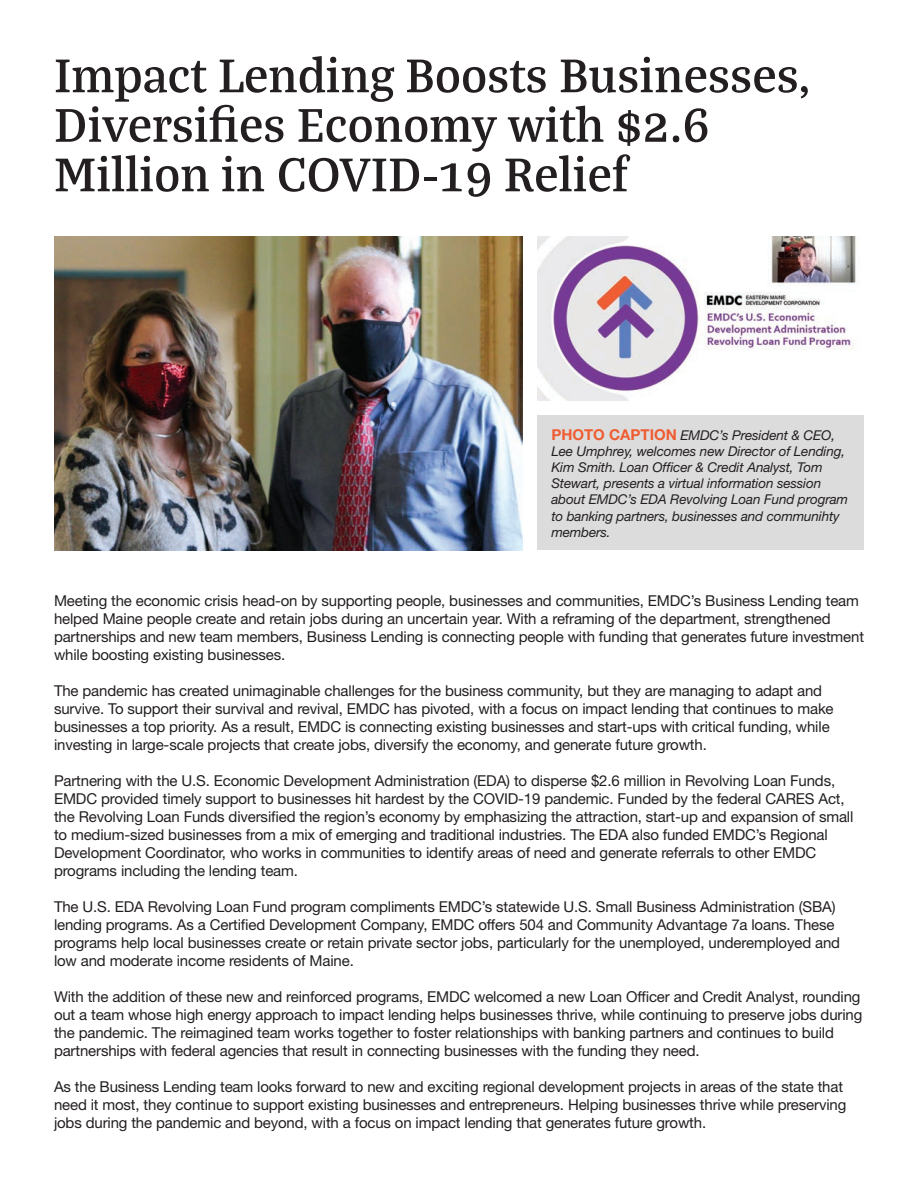
<style>
.page{position:relative;width:918px;height:1188px;background:#fff}
.page>*{position:absolute;margin:0;border:0;box-sizing:border-box;transform-origin:0 0}
.t1{font:600 51px/49.5px "Bagatela";color:#231f20}
.t2{font:15px/18px "Helvetica Neue LT Std";letter-spacing:-.01em;color:#231f20}
.t3{font:italic 13.5px/16.2px "Helvetica Neue LT Std";letter-spacing:-.01em;color:#231f20}
.s1{font-weight:700;font-style:normal;font-size:15px;color:#ef5d32}
</style>
<div class="page">
<img style="left:54px;top:236px;width:469px;height:314px">
<img style="left:538px;top:236px;width:318px;height:164px">
<div style="left:538px;top:415px;width:326px;height:135px;background:#dcdcdc"></div>
<p class="t1" style="left:54px;top:48px;width:758px">Impact Lending Boosts Businesses,<br>Diversifies Economy with $2.6<br>Million in COVID-19 Relief</p>
<p class="t3" style="left:551px;top:426px;width:298px"><span class="s1">PHOTO CAPTION</span> EMDC’s President &amp; CEO, Lee Umphrey, welcomes new Director of Lending, Kim Smith. Loan Officer &amp; Credit Analyst, Tom Stewart, presents a virtual information session about EMDC’s EDA Revolving Loan Fund program to banking partners, businesses and communihty members.</p>
<p class="t2" style="left:54px;top:591px;width:812px">Meeting the economic crisis head-on by supporting people, businesses and communities, EMDC’s Business Lending team helped Maine people create and retain jobs during an uncertain year. With a reframing of the department, strengthened partnerships and new team members, Business Lending is connecting people with funding that generates future investment while boosting existing businesses.</p>
<p class="t2" style="left:54px;top:681px;width:781px">The pandemic has created unimaginable challenges for the business community, but they are managing to adapt and survive. To support their survival and revival, EMDC has pivoted, with a focus on impact lending that continues to make businesses a top priority. As a result, EMDC is connecting existing businesses and start-ups with critical funding, while investing in large-scale projects that create jobs, diversify the economy, and generate future growth.</p>
<p class="t2" style="left:54px;top:771px;width:801px">Partnering with the U.S. Economic Development Administration (EDA) to disperse $2.6 million in Revolving Loan Funds, EMDC provided timely support to businesses hit hardest by the COVID-19 pandemic. Funded by the federal CARES Act, the Revolving Loan Funds diversified the region’s economy by emphasizing the attraction, start-up and expansion of small to medium-sized businesses from a mix of emerging and traditional industries. The EDA also funded EMDC’s Regional Development Coordinator, who works in communities to identify areas of need and generate referrals to other EMDC programs including the lending team.</p>
<p class="t2" style="left:54px;top:897px;width:788px">The U.S. EDA Revolving Loan Fund program compliments EMDC’s statewide U.S. Small Business Administration (SBA) lending programs. As a Certified Development Company, EMDC offers 504 and Community Advantage 7a loans. These programs help local businesses create or retain private sector jobs, particularly for the unemployed, underemployed and low and moderate income residents of Maine.</p>
<p class="t2" style="left:54px;top:987px;width:810px">With the addition of these new and reinforced programs, EMDC welcomed a new Loan Officer and Credit Analyst, rounding out a team whose high energy approach to impact lending helps businesses thrive, while continuing to preserve jobs during the pandemic. The reimagined team works together to foster relationships with banking partners and continues to build partnerships with federal agencies that result in connecting businesses with the funding they need.</p>
<p class="t2" style="left:54px;top:1077px;width:794px">As the Business Lending team looks forward to new and exciting regional development projects in areas of the state that need it most, they continue to support existing businesses and entrepreneurs. Helping businesses thrive while preserving jobs during the pandemic and beyond, with a focus on impact lending that generates future growth.</p>
</div>
